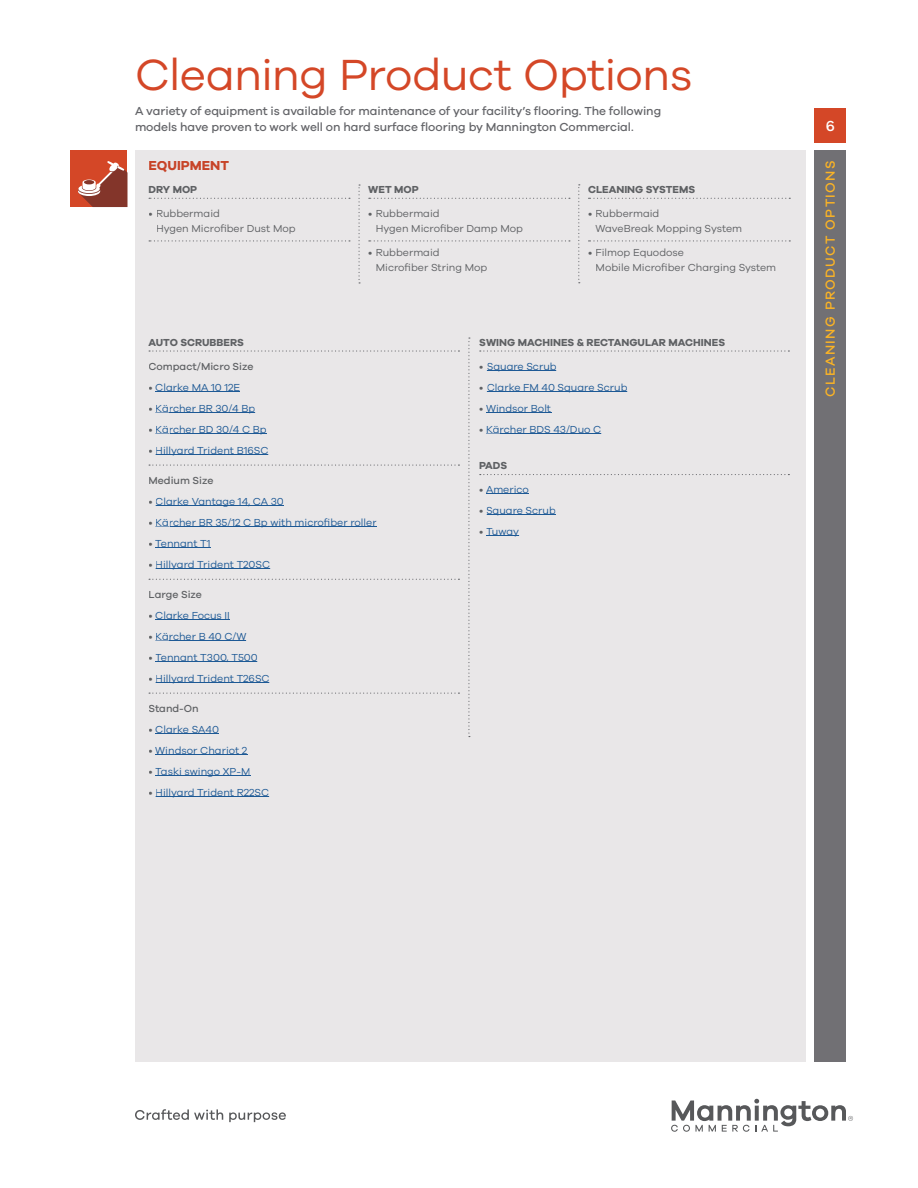
<style>
.page{position:relative;width:918px;height:1188px;background:#fff}
.page>*{position:absolute;margin:0;border:0;box-sizing:border-box;transform-origin:0 0}
.t1{font:45px "Galano Grotesque";letter-spacing:-.015em;color:#d44727}
.t2{font:500 15px "Galano Grotesque";color:#fff}
.t3{font:500 13.5px "Galano Grotesque";letter-spacing:.1em;color:#fcb424}
.t4{font:700 13.5px "Galano Grotesque";color:#c74428}
.t5{font:500 12px/16.5px "Galano Grotesque";letter-spacing:-.005em;color:#646569}
.t6{font:10.5px "Galano Grotesque";color:#1d5995}
.t7{font:10.5px/15px "Galano Grotesque";color:#5f6164}
.t8{font:700 10.5px "Galano Grotesque";color:#5f6164}
.t9{font:500 10.5px "Galano Grotesque";color:#5f6164}
.s1{color:#5f6164}
</style>
<div class="page">
<div style="left:814px;top:108px;width:32px;height:34px;background:#d44727"></div>
<div style="left:814px;top:150px;width:32px;height:912px;background:#717074"></div>
<div style="left:135px;top:150px;width:671px;height:912px;background:#e9e7e8"></div>
<hr style="left:155px;top:391px;width:85px;height:1px;background:#1d5995">
<hr style="left:155px;top:547px;width:56px;height:1px;background:#1d5995">
<hr style="left:155px;top:619px;width:75px;height:1px;background:#1d5995">
<hr style="left:155px;top:733px;width:64px;height:1px;background:#1d5995">
<hr style="left:155px;top:754px;width:92px;height:1px;background:#1d5995">
<svg style="left:155px;top:412px;width:101px;height:1px"></svg>
<hr style="left:170px;top:412px;width:85px;height:1px;background:#1d5995">
<svg style="left:155px;top:433px;width:112px;height:1px"></svg>
<hr style="left:170px;top:433px;width:96px;height:1px;background:#1d5995">
<hr style="left:156px;top:454px;width:112px;height:1px;background:#1d5995">
<hr style="left:156px;top:505px;width:127px;height:1px;background:#1d5995">
<svg style="left:155px;top:526px;width:15px;height:1px"></svg>
<hr style="left:170px;top:526px;width:207px;height:1px;background:#1d5995">
<hr style="left:156px;top:568px;width:114px;height:1px;background:#1d5995">
<svg style="left:155px;top:640px;width:15px;height:1px"></svg>
<hr style="left:170px;top:640px;width:76px;height:1px;background:#1d5995">
<hr style="left:156px;top:661px;width:101px;height:1px;background:#1d5995">
<hr style="left:156px;top:682px;width:113px;height:1px;background:#1d5995">
<hr style="left:155px;top:775px;width:95px;height:1px;background:#1d5995">
<hr style="left:156px;top:796px;width:113px;height:1px;background:#1d5995">
<hr style="left:486px;top:412px;width:65px;height:1px;background:#1d5995">
<hr style="left:486px;top:493px;width:43px;height:1px;background:#1d5995">
<hr style="left:487px;top:370px;width:69px;height:1px;background:#1d5995">
<hr style="left:487px;top:391px;width:140px;height:1px;background:#1d5995">
<svg style="left:486px;top:433px;width:15px;height:1px"></svg>
<hr style="left:501px;top:433px;width:100px;height:1px;background:#1d5995">
<hr style="left:487px;top:514px;width:69px;height:1px;background:#1d5995">
<hr style="left:486px;top:535px;width:33px;height:1px;background:#1d5995">
<svg style="left:149px;top:198px;width:201px;height:1px"></svg>
<svg style="left:149px;top:240px;width:201px;height:2px"></svg>
<svg style="left:369px;top:198px;width:201px;height:1px"></svg>
<svg style="left:369px;top:240px;width:201px;height:2px"></svg>
<svg style="left:589px;top:198px;width:201px;height:1px"></svg>
<svg style="left:589px;top:240px;width:201px;height:2px"></svg>
<svg style="left:358px;top:184px;width:2px;height:100px"></svg>
<svg style="left:578px;top:184px;width:2px;height:99px"></svg>
<div style="left:70px;top:150px;width:58px;height:57px;background:#d44727"></div>
<svg style="left:78px;top:161px;width:50px;height:46px"></svg>
<svg style="left:149px;top:350px;width:310px;height:2px"></svg>
<svg style="left:149px;top:465px;width:310px;height:1px"></svg>
<svg style="left:149px;top:579px;width:310px;height:1px"></svg>
<svg style="left:149px;top:693px;width:310px;height:1px"></svg>
<svg style="left:468px;top:338px;width:2px;height:399px"></svg>
<svg style="left:480px;top:350px;width:309px;height:2px"></svg>
<svg style="left:671px;top:1099px;width:182px;height:33px"></svg>
<svg style="left:135px;top:1109px;width:151px;height:13px"></svg>
<svg style="left:480px;top:474px;width:309px;height:1px"></svg>
<h1 class="t1" style="left:135px;top:48px;width:559px">Cleaning Product Options</h1>
<p class="t5" style="left:135px;top:102px;width:528px">A variety of equipment is available for maintenance of your facility’s flooring. The following models have proven to work well on hard surface flooring by Mannington Commercial.</p>
<p class="t4" style="left:148px;top:157px;width:82px">EQUIPMENT</p>
<p class="t8" style="left:148px;top:183px;width:50px">DRY MOP</p>
<p class="t7" style="left:156px;top:206px;width:141px;text-indent:-8px">• Rubbermaid<br>Hygen Microfiber Dust Mop</p>
<p class="t8" style="left:368px;top:183px;width:52px">WET MOP</p>
<p class="t7" style="left:376px;top:206px;width:149px;text-indent:-8px">• Rubbermaid<br>Hygen Microfiber Damp Mop</p>
<p class="t7" style="left:376px;top:245px;width:113px;text-indent:-8px">• Rubbermaid<br>Microfiber String Mop</p>
<p class="t8" style="left:588px;top:183px;width:109px">CLEANING SYSTEMS</p>
<p class="t7" style="left:596px;top:206px;width:148px;text-indent:-8px">• Rubbermaid<br>WaveBreak Mopping System</p>
<p class="t7" style="left:596px;top:245px;width:182px;text-indent:-8px">• Filmop Equodose<br>Mobile Microfiber Charging System</p>
<p class="t8" style="left:148px;top:336px;width:97px">AUTO SCRUBBERS</p>
<p class="t9" style="left:148px;top:360px;width:107px">Compact/Micro Size</p>
<p class="t6" style="left:148px;top:381px;width:93px"><span class="s1">•</span> Clarke MA 10 12E</p>
<p class="t6" style="left:148px;top:402px;width:108px"><span class="s1">•</span> Kärcher BR 30/4 Bp</p>
<p class="t6" style="left:148px;top:423px;width:120px"><span class="s1">•</span> Kärcher BD 30/4 C Bp</p>
<p class="t6" style="left:148px;top:444px;width:122px"><span class="s1">•</span> Hillyard Trident B16SC</p>
<p class="t9" style="left:148px;top:474px;width:67px">Medium Size</p>
<p class="t6" style="left:148px;top:495px;width:137px"><span class="s1">•</span> Clarke Vantage 14, CA 30</p>
<p class="t6" style="left:148px;top:516px;width:230px"><span class="s1">•</span> Kärcher BR 35/12 C Bp with microfiber roller</p>
<p class="t6" style="left:148px;top:537px;width:64px"><span class="s1">•</span> Tennant T1</p>
<p class="t6" style="left:148px;top:558px;width:123px"><span class="s1">•</span> Hillyard Trident T20SC</p>
<p class="t9" style="left:148px;top:588px;width:55px">Large Size</p>
<p class="t6" style="left:148px;top:609px;width:83px"><span class="s1">•</span> Clarke Focus II</p>
<p class="t6" style="left:148px;top:630px;width:99px"><span class="s1">•</span> Kärcher B 40 C/W</p>
<p class="t6" style="left:148px;top:651px;width:111px"><span class="s1">•</span> Tennant T300, T500</p>
<p class="t6" style="left:148px;top:672px;width:123px"><span class="s1">•</span> Hillyard Trident T26SC</p>
<p class="t9" style="left:148px;top:702px;width:52px">Stand-On</p>
<p class="t6" style="left:148px;top:723px;width:72px"><span class="s1">•</span> Clarke SA40</p>
<p class="t6" style="left:148px;top:744px;width:100px"><span class="s1">•</span> Windsor Chariot 2</p>
<p class="t6" style="left:148px;top:765px;width:104px"><span class="s1">•</span> Taski swingo XP-M</p>
<p class="t6" style="left:148px;top:786px;width:122px"><span class="s1">•</span> Hillyard Trident R22SC</p>
<p class="t8" style="left:479px;top:336px;width:247px">SWING MACHINES &amp; RECTANGULAR MACHINES</p>
<p class="t6" style="left:479px;top:360px;width:79px"><span class="s1">•</span> Square Scrub</p>
<p class="t6" style="left:479px;top:381px;width:150px"><span class="s1">•</span> Clarke FM 40 Square Scrub</p>
<p class="t6" style="left:479px;top:402px;width:73px"><span class="s1">•</span> Windsor Bolt</p>
<p class="t6" style="left:479px;top:423px;width:124px"><span class="s1">•</span> Kärcher BDS 43/Duo C</p>
<p class="t8" style="left:479px;top:459px;width:30px">PADS</p>
<p class="t6" style="left:479px;top:483px;width:51px"><span class="s1">•</span> Americo</p>
<p class="t6" style="left:479px;top:504px;width:78px"><span class="s1">•</span> Square Scrub</p>
<p class="t6" style="left:479px;top:525px;width:41px"><span class="s1">•</span> Tuway</p>
<h2 class="t2" style="left:826px;top:117px;width:11px">6</h2>
<p class="t3" style="left:822px;top:397px;width:238px;rotate:-90deg">CLEANING PRODUCT OPTIONS</p>
</div>
